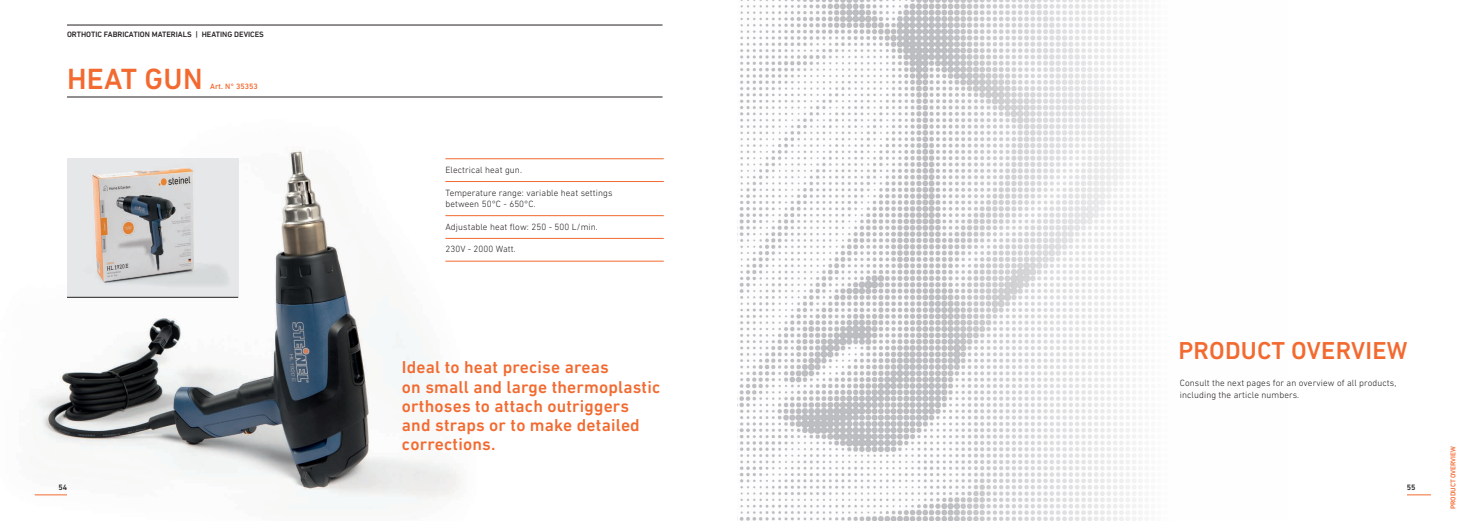
<style>
.page{position:relative;width:1474px;height:521px;background:#fff}
.page>*{position:absolute;margin:0;border:0;box-sizing:border-box;transform-origin:0 0}
.t1{font:500 29.75px "DIN Next LT Pro";letter-spacing:.01em;color:#f26a30}
.t2{font:500 24.94px "DIN Next LT Pro";letter-spacing:.01em;color:#f26a30}
.t3{font:500 17.5px/19.2px "DIN Next LT Pro";letter-spacing:.01em;color:#f26a30}
.t4{font:300 9.19px/11.4px "DIN Next LT Pro";letter-spacing:.01em;color:#231f20}
.t5{font:500 7.88px "DIN Next LT Pro";color:#231f20}
.t6{font:500 7.88px "DIN Next LT Pro";letter-spacing:.01em;color:#f26a30}
.t7{font:500 7px "DIN Next LT Pro";color:#f26a30}
</style>
<div class="page">
<hr style="left:1406px;top:495px;width:33px;height:1px;background:#f26a30">
<hr style="left:67px;top:25px;width:595px;height:1px;background:#231f20">
<img style="left:34px;top:149px;width:532px;height:360px">
<hr style="left:35px;top:495px;width:32px;height:1px;background:#f26a30">
<hr style="left:67px;top:97px;width:595px;height:1px;background:#231f20">
<hr style="left:445px;top:159px;width:218px;height:1px;background:#f26a30">
<hr style="left:445px;top:181px;width:218px;height:1px;background:#f26a30">
<hr style="left:445px;top:215px;width:218px;height:1px;background:#f26a30">
<hr style="left:445px;top:238px;width:218px;height:1px;background:#f26a30">
<hr style="left:445px;top:261px;width:218px;height:1px;background:#f26a30">
<img style="left:67px;top:158px;width:171px;height:139px">
<hr style="left:67px;top:297px;width:171px;height:1px;background:#231f20">
<img style="left:81px;top:166px;width:118px;height:119px">
<img style="left:737px;top:0;width:405px;height:521px">
<div style="left:1431px;top:434px;width:42px;height:87px;background:#fff"></div>
<p class="t5" style="left:67px;top:30px;width:198px">ORTHOTIC FABRICATION MATERIALS | HEATING DEVICES</p>
<h1 class="t1" style="left:67px;top:62px;width:137px">HEAT GUN</h1>
<p class="t6" style="left:210px;top:82px;width:49px">Art. N° 35353</p>
<p class="t4" style="left:445px;top:164px;width:78px">Electrical heat gun.</p>
<p class="t4" style="left:445px;top:187px;width:169px">Temperature range: variable heat settings between 50°C - 650°C.</p>
<p class="t4" style="left:445px;top:221px;width:154px">Adjustable heat flow: 250 - 500 L/min.</p>
<p class="t4" style="left:445px;top:244px;width:72px">230V - 2000 Watt.</p>
<h3 class="t3" style="left:402px;top:358px;width:260px">Ideal to heat precise areas<br>on small and large thermoplastic orthoses to attach outriggers and straps or to make detailed corrections.</h3>
<h2 class="t2" style="left:1178px;top:336px;width:231px">PRODUCT OVERVIEW</h2>
<p class="t4" style="left:1179px;top:377px;width:218px">Consult the next pages for an overview of all products, including the article numbers.</p>
<p class="t5" style="left:58px;top:482px;width:10px">54</p>
<p class="t5" style="left:1406px;top:482px;width:10px">55</p>
<p class="t7" style="left:1448px;top:509px;width:65px;rotate:-90deg">PRODUCT OVERVIEW</p>
</div>
